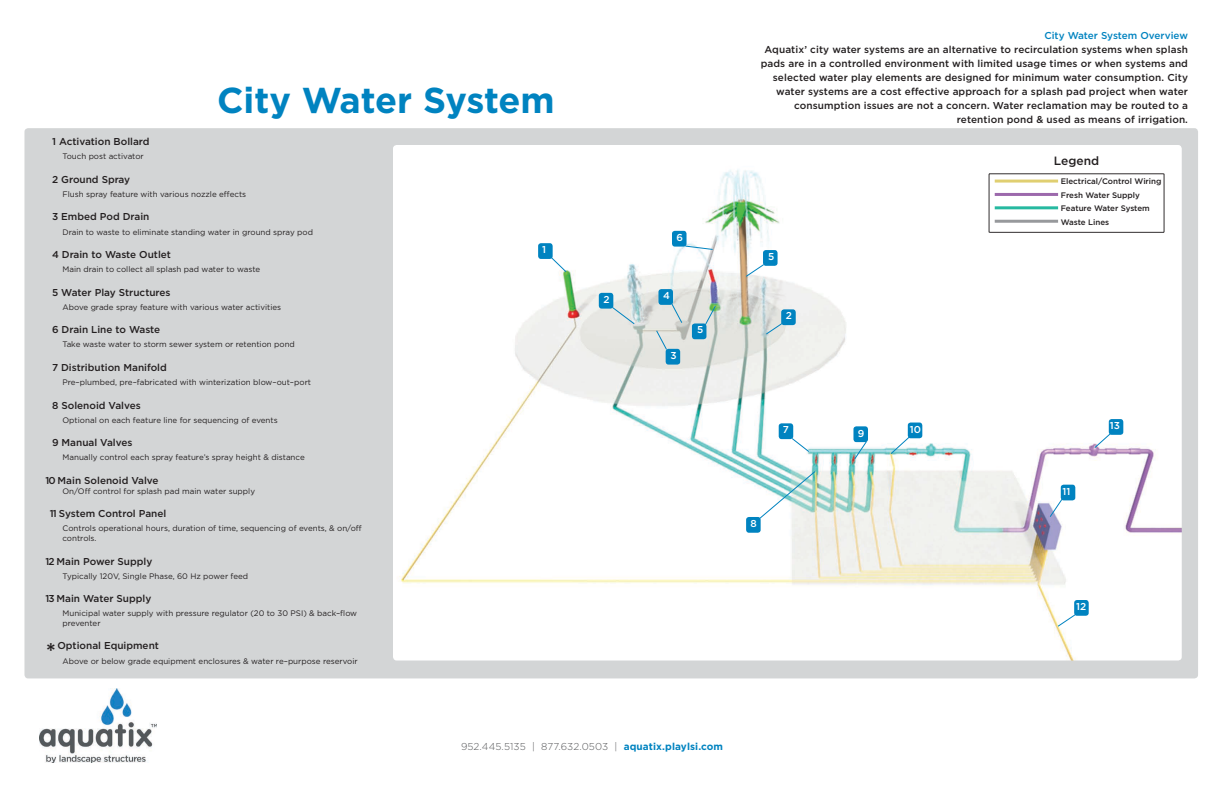
<style>
.page{position:relative;width:1224px;height:792px;background:#fff}
.page>*{position:absolute;margin:0;border:0;box-sizing:border-box;transform-origin:0 0}
.t1{font:700 36px "Gotham";letter-spacing:-.01em;color:#0083c0}
.t2{font:500 24px "Gotham";color:#231f20}
.t3{font:500 12px "Gotham";color:#231f20}
.t4{font:500 10px/14px "Gotham";color:#231f20;text-align:right}
.t5{font:300 10px "Gotham";letter-spacing:.01em;color:#58595b}
.t6{font:500 10px "Gotham";color:#0083c0}
.t7{font:500 10px "Gotham";color:#fff}
.t8{font:8px/9.6px "Gotham";color:#231f20}
.t9{font:500 8px/13.7px "Gotham";color:#231f20}
.s1{font-weight:700;color:#0083c0}
</style>
<div class="page">
<div style="left:24px;top:128px;width:1174px;height:550px;background:#d1d3d4;border-radius:4px"></div>
<img style="left:39px;top:688px;width:117px;height:75px">
<img style="left:393px;top:145px;width:789px;height:516px">
<hr style="left:995px;top:180px;width:63px;height:3px;background:#e0cf71">
<hr style="left:995px;top:193px;width:63px;height:3px;background:#9c69ac">
<hr style="left:995px;top:206px;width:63px;height:3px;background:#26b9a0">
<hr style="left:995px;top:220px;width:63px;height:3px;background:#97999c">
<div style="left:989px;top:173px;width:176px;height:60px;border:1px solid #231f20"></div>
<div style="left:599px;top:293px;width:14px;height:16px;background:#0083c0;border-radius:3px"></div>
<div style="left:666px;top:349px;width:14px;height:16px;background:#0083c0;border-radius:3px"></div>
<div style="left:658px;top:289px;width:15px;height:16px;background:#0083c0;border-radius:3px"></div>
<div style="left:692px;top:323px;width:14px;height:16px;background:#0083c0;border-radius:3px"></div>
<div style="left:672px;top:231px;width:15px;height:16px;background:#0083c0;border-radius:3px"></div>
<div style="left:746px;top:517px;width:15px;height:16px;background:#0083c0;border-radius:3px"></div>
<div style="left:853px;top:426px;width:15px;height:16px;background:#0083c0;border-radius:3px"></div>
<div style="left:908px;top:423px;width:14px;height:15px;background:#0083c0;border-radius:3px"></div>
<div style="left:1061px;top:485px;width:14px;height:15px;background:#0083c0;border-radius:3px"></div>
<div style="left:1074px;top:600px;width:15px;height:16px;background:#0083c0;border-radius:3px"></div>
<div style="left:1109px;top:419px;width:14px;height:16px;background:#0083c0;border-radius:3px"></div>
<div style="left:779px;top:423px;width:14px;height:16px;background:#0083c0;border-radius:3px"></div>
<div style="left:781px;top:309px;width:15px;height:16px;background:#0083c0;border-radius:3px"></div>
<div style="left:763px;top:250px;width:15px;height:16px;background:#0083c0;border-radius:3px"></div>
<svg style="left:550px;top:256px;width:18px;height:17px"></svg>
<div style="left:538px;top:243px;width:15px;height:16px;background:#0083c0;border-radius:3px"></div>
<svg style="left:611px;top:306px;width:25px;height:19px"></svg>
<svg style="left:655px;top:303px;width:28px;height:48px"></svg>
<svg style="left:704px;top:305px;width:13px;height:21px"></svg>
<svg style="left:684px;top:245px;width:30px;height:6px"></svg>
<svg style="left:745px;top:263px;width:20px;height:15px"></svg>
<svg style="left:765px;top:321px;width:20px;height:14px"></svg>
<svg style="left:791px;top:437px;width:19px;height:16px"></svg>
<svg style="left:758px;top:470px;width:58px;height:50px;background:#c9e5e4"></svg>
<svg style="left:853px;top:440px;width:15px;height:20px"></svg>
<svg style="left:890px;top:434px;width:22px;height:21px"></svg>
<svg style="left:1049px;top:498px;width:14px;height:20px"></svg>
<svg style="left:1093px;top:432px;width:19px;height:17px"></svg>
<svg style="left:1057px;top:613px;width:20px;height:15px"></svg>
<h1 class="t1" style="left:217px;top:76px;width:339px">City Water System</h1>
<p class="t4" style="left:52px;top:135px;width:99px">1 Activation Bollard</p>
<p class="t8" style="left:63px;top:151px;width:83px">Touch post activator</p>
<p class="t4" style="left:52px;top:172px;width:80px">2 Ground Spray</p>
<p class="t8" style="left:63px;top:189px;width:185px">Flush spray feature with various nozzle effects</p>
<p class="t4" style="left:52px;top:210px;width:99px">3 Embed Pod Drain</p>
<p class="t8" style="left:63px;top:227px;width:252px">Drain to waste to eliminate standing water in ground spray pod</p>
<p class="t4" style="left:52px;top:247px;width:120px">4 Drain to Waste Outlet</p>
<p class="t8" style="left:63px;top:264px;width:199px">Main drain to collect all splash pad water to waste</p>
<p class="t4" style="left:52px;top:285px;width:120px">5 Water Play Structures</p>
<p class="t8" style="left:63px;top:302px;width:220px">Above grade spray feature with various water activities</p>
<p class="t4" style="left:52px;top:323px;width:110px">6 Drain Line to Waste</p>
<p class="t8" style="left:63px;top:340px;width:234px">Take waste water to storm sewer system or retention pond</p>
<p class="t4" style="left:52px;top:360px;width:116px">7 Distribution Manifold</p>
<p class="t8" style="left:63px;top:377px;width:250px">Pre–plumbed, pre–fabricated with winterization blow–out–port</p>
<p class="t4" style="left:52px;top:398px;width:90px">8 Solenoid Valves</p>
<p class="t8" style="left:63px;top:415px;width:217px">Optional on each feature line for sequencing of events</p>
<p class="t4" style="left:52px;top:435px;width:82px">9 Manual Valves</p>
<p class="t8" style="left:63px;top:452px;width:244px">Manually control each spray feature’s spray height &amp; distance</p>
<p class="t4" style="left:45px;top:474px;width:115px">10 Main Solenoid Valve</p>
<p class="t8" style="left:63px;top:486px;width:194px">On/Off control for splash pad main water supply</p>
<p class="t4" style="left:50px;top:507px;width:118px">11 System Control Panel</p>
<p class="t8" style="left:63px;top:524px;width:301px">Controls operational hours, duration of time, sequencing of events, &amp; on/off controls.</p>
<p class="t4" style="left:45px;top:554px;width:108px">12 Main Power Supply</p>
<p class="t8" style="left:63px;top:571px;width:187px">Typically 120V, Single Phase, 60 Hz power feed</p>
<p class="t4" style="left:45px;top:592px;width:107px">13 Main Water Supply</p>
<p class="t8" style="left:63px;top:609px;width:296px">Municipal water supply with pressure regulator (20 to 30 PSI) &amp; back–flow preventer</p>
<p class="t4" style="left:57px;top:639px;width:103px">Optional Equipment</p>
<p class="t8" style="left:63px;top:656px;width:297px">Above or below grade equipment enclosures &amp; water re–purpose reservoir</p>
<h2 class="t2" style="left:46px;top:636px;width:12px">*</h2>
<p class="t7" style="left:542px;top:243px;width:5px">1</p>
<p class="t7" style="left:604px;top:292px;width:8px">2</p>
<p class="t7" style="left:676px;top:230px;width:8px">6</p>
<p class="t7" style="left:663px;top:289px;width:8px">4</p>
<p class="t7" style="left:671px;top:349px;width:8px">3</p>
<p class="t7" style="left:697px;top:323px;width:8px">5</p>
<p class="t6" style="left:1044px;top:29px;width:145px">City Water System Overview</p>
<p class="t4" style="left:761px;top:42px;width:429px">Aquatix’ city water systems are an alternative to recirculation systems when splash pads are in a controlled environment with limited usage times or when systems and selected water play elements are designed for minimum water consumption. City water systems are a cost effective approach for a splash pad project when water consumption issues are not a concern. Water reclamation may be routed to a</p>
<p class="t4" style="left:957px;top:112px;width:233px">retention pond &amp; used as means of irrigation.</p>
<p class="t7" style="left:768px;top:250px;width:8px">5</p>
<p class="t7" style="left:786px;top:309px;width:8px">2</p>
<p class="t7" style="left:783px;top:423px;width:8px">7</p>
<p class="t7" style="left:750px;top:517px;width:8px">8</p>
<p class="t7" style="left:858px;top:427px;width:8px">9</p>
<p class="t7" style="left:910px;top:423px;width:13px">10</p>
<h3 class="t3" style="left:1054px;top:153px;width:47px">Legend</h3>
<p class="t9" style="left:1061px;top:174px;width:102px">Electrical/Control Wiring<br>Fresh Water Supply<br>Feature Water System<br>Waste Lines</p>
<p class="t7" style="left:1063px;top:485px;width:9px">11</p>
<p class="t7" style="left:1110px;top:419px;width:12px">13</p>
<p class="t7" style="left:1076px;top:600px;width:12px">12</p>
<p class="t5" style="left:461px;top:740px;width:264px">952.445.5135 | 877.632.0503 | <span class="s1">aquatix.playlsi.com</span></p>
</div>
